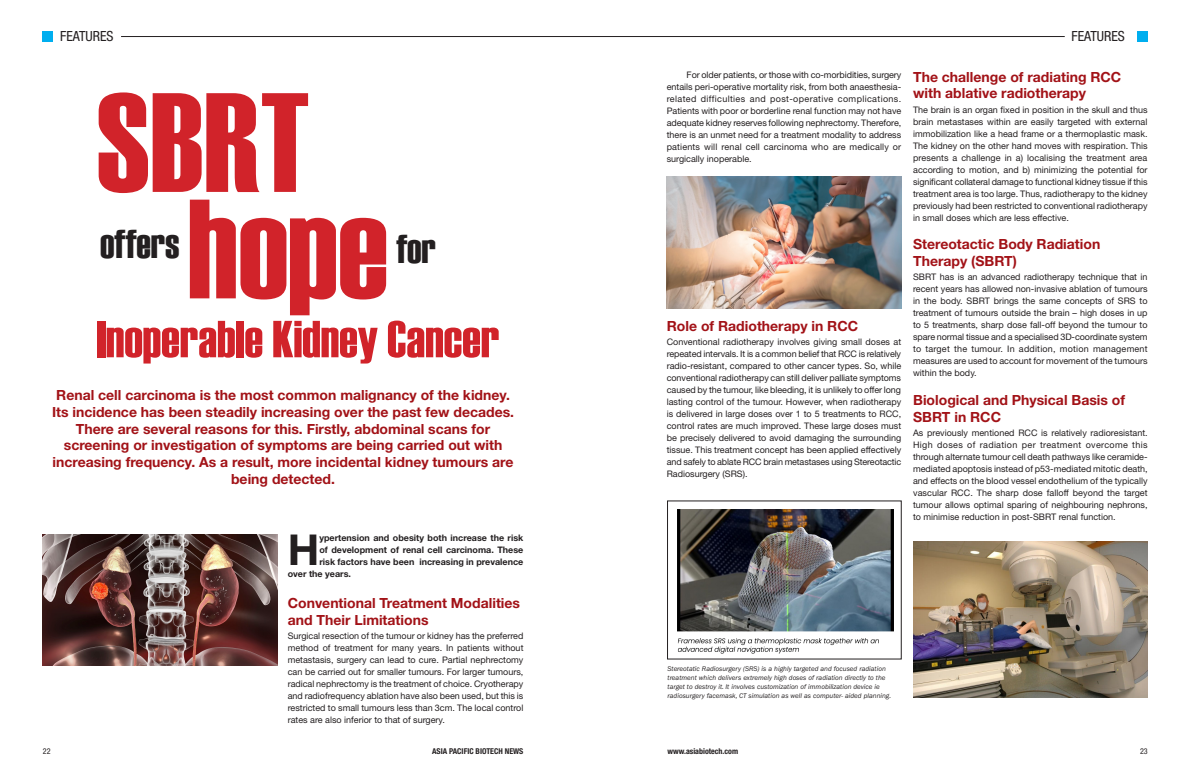
<style>
.page{position:relative;width:1191px;height:780px;background:#fff}
.page>*{position:absolute;margin:0;border:0;box-sizing:border-box;transform-origin:0 0}
.t1{font:141px "Haettenschweiler";color:#d1232a}
.t2{font:52px "Haettenschweiler";color:#d1232a}
._003-First_Body_with{font:700 42.6px "Helvetica Neue LT Std";color:#231f20}
.t3{font:40.2px "Haettenschweiler";color:#231f20}
._002-Subhead_No_Keyl{font:700 14px/16.8px "Helvetica Neue LT Std";color:#a21217}
.t4{font:condensed 14px "Helvetica Neue LT Std";color:#231f20}
._003-First_Body{font:9px/12px "Helvetica Neue LT Std";color:#231f20;text-align:justify}
._004-Body_text{font:9px/12px "Helvetica Neue LT Std";letter-spacing:.01em;color:#231f20;text-align:justify}
._003-First_Body_with-2{font:700 9px "Helvetica Neue LT Std";color:#231f20}
.t5{font:700 condensed 8px "Helvetica Neue LT Std";color:#231f20}
.t6{font:condensed 8px "Helvetica Neue LT Std";color:#231f20}
._005-Caption{font:italic 7px/9px "ITC Franklin Gothic Std";color:#231f20}
</style>
<div class="page">
<div style="left:43px;top:31px;width:10px;height:11px;background:#00aeef"></div>
<div style="left:1137px;top:31px;width:10px;height:11px;background:#00aeef"></div>
<hr style="left:121px;top:36px;width:943px;height:1px;background:#231f20">
<img style="left:43px;top:534px;width:235px;height:131px">
<img style="left:667px;top:177px;width:234px;height:131px">
<img style="left:677px;top:509px;width:216px;height:145px">
<img style="left:913px;top:541px;width:234px;height:156px">
<h3 class="t4" style="left:60px;top:27px;width:55px">FEATURES</h3>
<h3 class="t4" style="left:1071px;top:27px;width:55px">FEATURES</h3>
<p class="t1" style="left:96px;top:62px;width:215px">SBRT</p>
<p class="t3" style="left:100px;top:221px;width:81px">offers</p>
<p class="t3" style="left:396px;top:226px;width:41px">for</p>
<p class="t1" style="left:187px;top:168px;width:202px">hope</p>
<p class="t2" style="left:96px;top:309px;width:404px">Inoperable Kidney Cancer</p>
<p class="_002-Subhead_No_Keyl" style="left:52px;top:386px;width:463px;text-align:center">Renal cell carcinoma is the most common malignancy of the kidney.<br>Its incidence has been steadily increasing over the past few decades.<br>There are several reasons for this. Firstly, abdominal scans for screening or investigation of symptoms are being carried out with increasing frequency. As a result, more incidental kidney tumours are being detected.</p>
<p class="_003-First_Body_with" style="left:288px;top:523px;width:33px">H</p>
<p class="_003-First_Body_with-2" style="left:319px;top:531px;width:206px">ypertension and obesity both increase the risk</p>
<p class="_003-First_Body_with-2" style="left:319px;top:543px;width:206px">of development of renal cell carcinoma. These</p>
<p class="_003-First_Body_with-2" style="left:319px;top:555px;width:206px">risk factors have been increasing in prevalence</p>
<p class="_003-First_Body_with-2" style="left:288px;top:567px;width:65px">over the years.</p>
<p class="_002-Subhead_No_Keyl" style="left:288px;top:594px;width:234px">Conventional Treatment Modalities and Their Limitations</p>
<p class="_003-First_Body" style="left:288px;top:629px;width:237px">Surgical resection of the tumour or kidney has the preferred method of treatment for many years. In patients without metastasis, surgery can lead to cure. Partial nephrectomy can be carried out for smaller tumours. For larger tumours, radical nephrectomy is the treatment of choice. Cryotherapy and radiofrequency ablation have also been used, but this is restricted to small tumours less than 3cm. The local control rates are also inferior to that of surgery.</p>
<p class="_004-Body_text" style="left:667px;top:69px;width:236px;text-indent:20px">For older patients, or those with co-morbidities, surgery entails peri-operative mortality risk, from both anaesthesia&shy;related difficulties and post-operative complications.<br>Patients with poor or borderline renal function may not have adequate kidney reserves following nephrectomy. Therefore, there is an unmet need for a treatment modality to address patients will renal cell carcinoma who are medically or surgically inoperable.</p>
<p class="_002-Subhead_No_Keyl" style="left:667px;top:317px;width:193px">Role of Radiotherapy in RCC</p>
<p class="_003-First_Body" style="left:667px;top:335px;width:236px">Conventional radiotherapy involves giving small doses at repeated intervals. It is a common belief that RCC is relatively radio-resistant, compared to other cancer types. So, while conventional radiotherapy can still deliver palliate symptoms caused by the tumour, like bleeding, it is unlikely to offer long lasting control of the tumour. However, when radiotherapy is delivered in large doses over 1 to 5 treatments to RCC, control rates are much improved. These large doses must be precisely delivered to avoid damaging the surrounding tissue. This treatment concept has been applied effectively and safely to ablate RCC brain metastases using Stereotactic Radiosurgery (SRS).</p>
<p class="_002-Subhead_No_Keyl" style="left:913px;top:68px;width:210px">The challenge of radiating RCC with ablative radiotherapy</p>
<p class="_003-First_Body" style="left:913px;top:103px;width:236px">The brain is an organ fixed in position in the skull and thus brain metastases within are easily targeted with external immobilization like a head frame or a thermoplastic mask.<br>The kidney on the other hand moves with respiration. This presents a challenge in a) localising the treatment area according to motion, and b) minimizing the potential for significant collateral damage to functional kidney tissue if this treatment area is too large. Thus, radiotherapy to the kidney previously had been restricted to conventional radiotherapy in small doses which are less effective.</p>
<p class="_002-Subhead_No_Keyl" style="left:913px;top:236px;width:189px">Stereotactic Body Radiation<br>Therapy (SBRT)</p>
<p class="_003-First_Body" style="left:913px;top:271px;width:236px">SBRT has is an advanced radiotherapy technique that in recent years has allowed non-invasive ablation of tumours in the body. SBRT brings the same concepts of SRS to treatment of tumours outside the brain – high doses in up to 5 treatments, sharp dose fall-off beyond the tumour to spare normal tissue and a specialised 3D-coordinate system to target the tumour. In addition, motion management measures are used to account for movement of the tumours within the body.</p>
<p class="_002-Subhead_No_Keyl" style="left:913px;top:391px;width:213px">Biological and Physical Basis of<br>SBRT in RCC</p>
<p class="_003-First_Body" style="left:913px;top:427px;width:236px">As previously mentioned RCC is relatively radioresistant.<br>High doses of radiation per treatment overcome this through alternate tumour cell death pathways like ceramide&shy;mediated apoptosis instead of p53-mediated mitotic death, and effects on the blood vessel endothelium of the typically vascular RCC. The sharp dose falloff beyond the target tumour allows optimal sparing of neighbouring nephrons, to minimise reduction in post-SBRT renal function.</p>
<p class="_005-Caption" style="left:667px;top:664px;width:225px">Stereotatic Radiosurgery (SRS) is a highly targeted and focused radiation treatment which delivers extremely high doses of radiation directly to the target to destroy it. It involves customization of immobilization device ie radiosurgery facemask, CT simulation as well as computer- aided planning.</p>
<p class="t6" style="left:43px;top:746px;width:9px">22</p>
<p class="t5" style="left:432px;top:746px;width:93px">ASIA PACIFIC BIOTECH NEWS</p>
<p class="t5" style="left:667px;top:746px;width:72px">www.asiabiotech.com</p>
<p class="t6" style="left:1140px;top:746px;width:9px">23</p>
</div>
